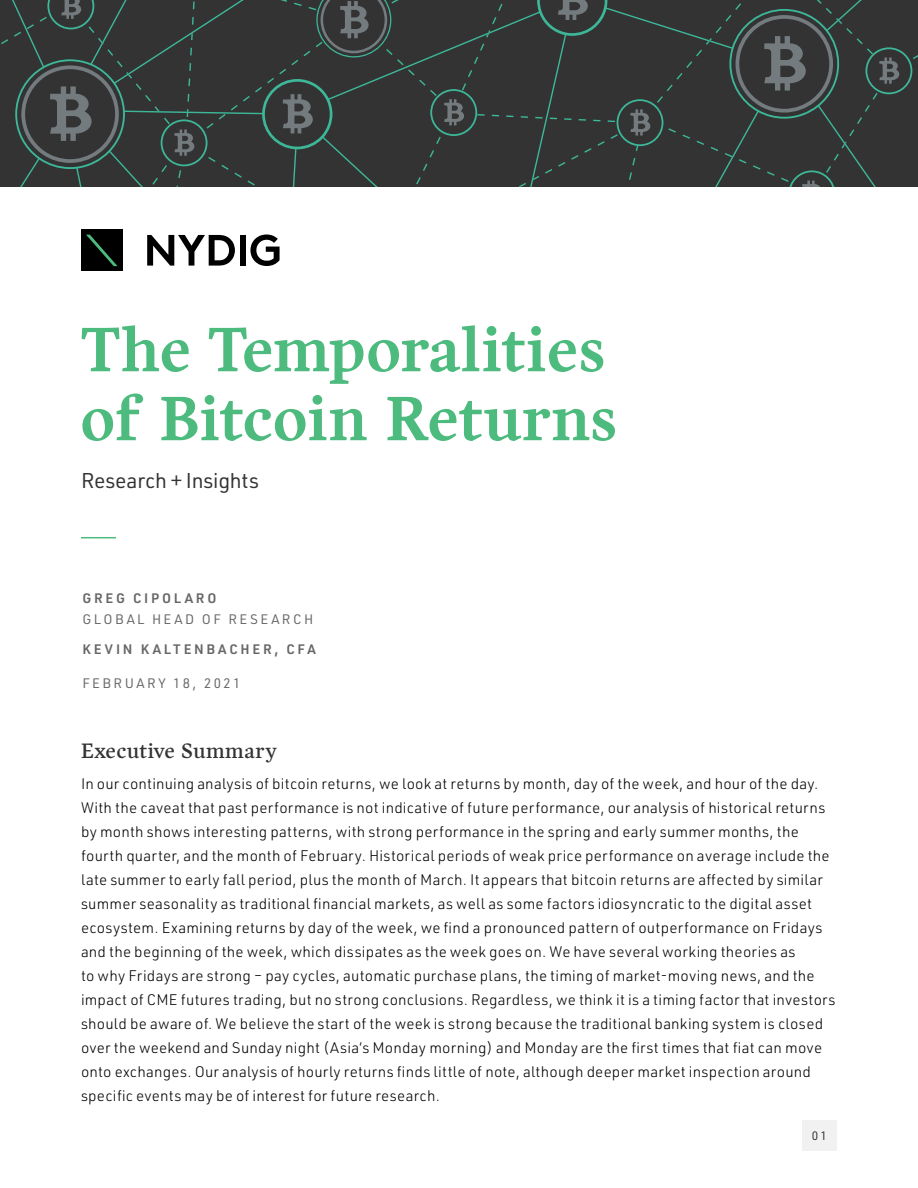
<style>
.page{position:relative;width:918px;height:1188px;background:#fff}
.page>*{position:absolute;margin:0;border:0;box-sizing:border-box;transform-origin:0 0}
.t1{font:700 63px/69px "Harfang";letter-spacing:.005em;color:#4dbb7e}
.t2{font:21px "URWDIN";letter-spacing:-.01em;color:#333}
.t3{font:21px "Harfang";letter-spacing:.02em;color:#333}
.t4{font:300 15px/24px "URWDIN";letter-spacing:.015em;color:#000}
.t5{font:13.5px "URWDIN";letter-spacing:.18em;color:#666}
.t6{font:600 13.5px "URWDIN";letter-spacing:.2em;color:#666}
.t7{font:12px "URWDIN";color:#333}
</style>
<div class="page">
<div style="left:802px;top:1121px;width:35px;height:30px;background:#f1f1f1"></div>
<svg style="left:14px;top:0;width:904px;height:187px;background:#363b3a"></svg>
<div style="left:81px;top:230px;width:42px;height:41px;background:#000"></div>
<svg style="left:86px;top:235px;width:32px;height:31px"></svg>
<svg style="left:147px;top:235px;width:88px;height:31px"></svg>
<div style="left:240px;top:235px;width:6px;height:31px;background:#000"></div>
<svg style="left:250px;top:234px;width:30px;height:32px"></svg>
<hr style="left:81px;top:537px;width:35px;height:1px;background:#4dbb7e">
<h1 class="t1" style="left:81px;top:316px;width:538px">The Temporalities of Bitcoin Returns</h1>
<h2 class="t2" style="left:81px;top:466px;width:180px">Research + Insights</h2>
<p class="t6" style="left:82px;top:589px;width:135px">GREG CIPOLARO</p>
<p class="t5" style="left:82px;top:610px;width:232px">GLOBAL HEAD OF RESEARCH</p>
<p class="t6" style="left:82px;top:640px;width:235px">KEVIN KALTENBACHER, CFA</p>
<p class="t5" style="left:82px;top:675px;width:160px">FEBRUARY 18, 2021</p>
<h2 class="t3" style="left:81px;top:738px;width:197px">Executive Summary</h2>
<p class="t4" style="left:81px;top:771px;width:756px">In our continuing analysis of bitcoin returns, we look at returns by month, day of the week, and hour of the day.<br>With the caveat that past performance is not indicative of future performance, our analysis of historical returns by month shows interesting patterns, with strong performance in the spring and early summer months, the fourth quarter, and the month of February. Historical periods of weak price performance on average include the late summer to early fall period, plus the month of March. It appears that bitcoin returns are affected by similar summer seasonality as traditional financial markets, as well as some factors idiosyncratic to the digital asset ecosystem. Examining returns by day of the week, we find a pronounced pattern of outperformance on Fridays and the beginning of the week, which dissipates as the week goes on. We have several working theories as<br>to why Fridays are strong – pay cycles, automatic purchase plans, the timing of market-moving news, and the impact of CME futures trading, but no strong conclusions. Regardless, we think it is a timing factor that investors should be aware of. We believe the start of the week is strong because the traditional banking system is closed over the weekend and Sunday night (Asia’s Monday morning) and Monday are the first times that fiat can move onto exchanges. Our analysis of hourly returns finds little of note, although deeper market inspection around specific events may be of interest for future research.</p>
<p class="t7" style="left:812px;top:1128px;width:17px">01</p>
</div>
